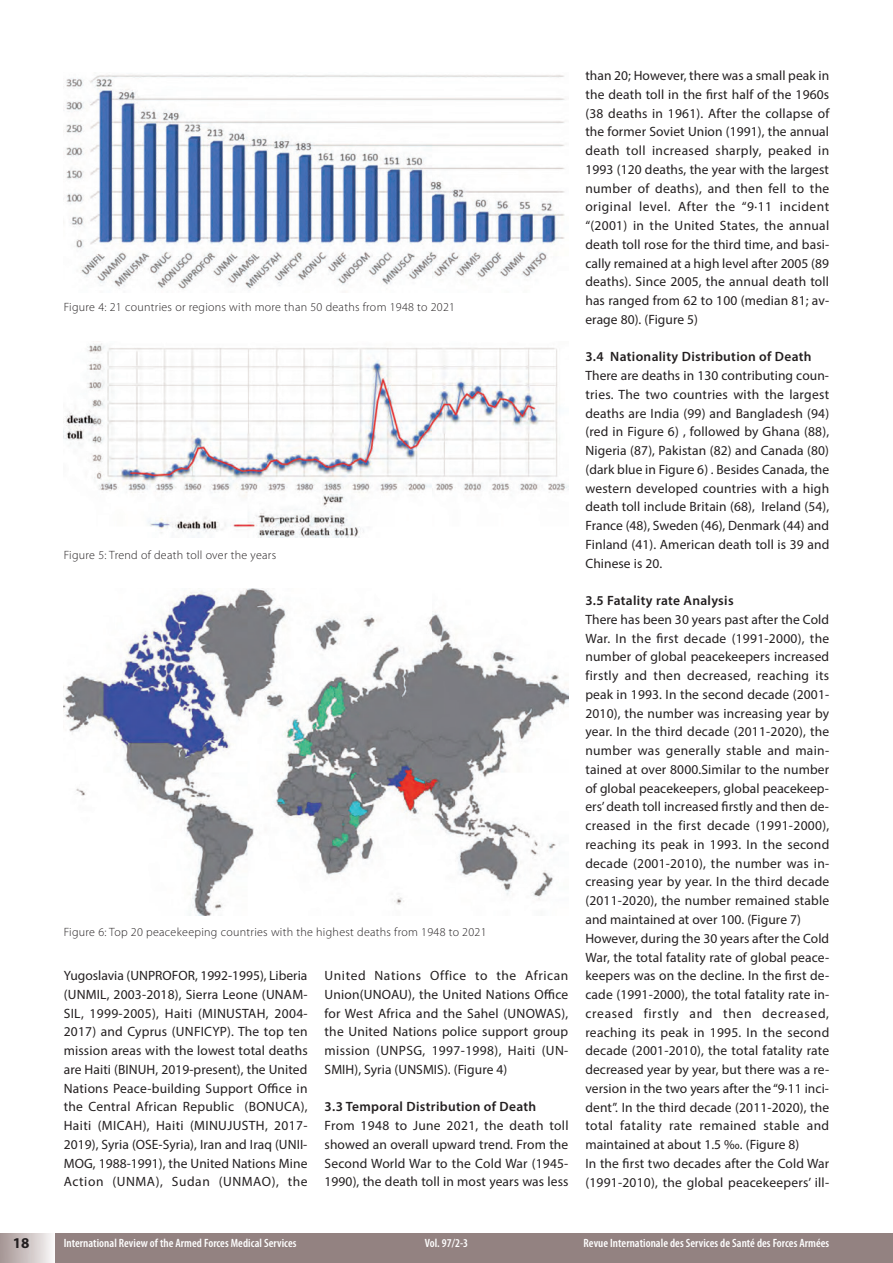
<style>
.page{position:relative;width:893px;height:1263px;background:#fff}
.page>*{position:absolute;margin:0;border:0;box-sizing:border-box;transform-origin:0 0}
.t1{font:700 15px "Myriad Pro";color:#231f20}
.t2{font:13.5px/18.8px "Myriad Pro";letter-spacing:.01em;color:#231f20;text-align:justify}
.t3{font:300 12px "Myriad Pro";letter-spacing:.025em;color:#231f20}
.t4{font:600 condensed 12px "Myriad Pro";letter-spacing:.005em;color:#fff}
.s1{font-weight:600}
</style>
<div class="page">
<div style="left:0;top:1233px;width:55px;height:30px;background:linear-gradient(to right,#a49493,#f9f7f7)"></div>
<div style="left:55px;top:1233px;width:838px;height:30px;background:#938281"></div>
<img style="left:66px;top:74px;width:499px;height:215px">
<img style="left:64px;top:343px;width:504px;height:194px">
<img style="left:64px;top:589px;width:504px;height:326px">
<p class="t1" style="left:13px;top:1233px;width:18px">18</p>
<p class="t3" style="left:64px;top:300px;width:393px">Figure 4: 21 countries or regions with more than 50 deaths from 1948 to 2021</p>
<p class="t3" style="left:64px;top:548px;width:214px">Figure 5: Trend of death toll over the years</p>
<p class="t3" style="left:64px;top:925px;width:424px">Figure 6: Top 20 peacekeeping countries with the highest deaths from 1948 to 2021</p>
<p class="t2" style="left:64px;top:966px;width:245px">Yugoslavia (UNPROFOR, 1992-1995), Liberia (UNMIL, 2003-2018), Sierra Leone (UNAM-SIL, 1999-2005), Haiti (MINUSTAH, 2004- 2017) and Cyprus (UNFICYP). The top ten mission areas with the lowest total deaths are Haiti (BINUH, 2019-present), the United Nations Peace-building Support Office in the Central African Republic (BONUCA), Haiti (MICAH), Haiti (MINUJUSTH, 2017- 2019), Syria (OSE-Syria), Iran and Iraq (UNII-MOG, 1988-1991), the United Nations Mine Action (UNMA), Sudan (UNMAO), the</p>
<p class="t2" style="left:325px;top:966px;width:245px">United Nations Office to the African Union(UNOAU), the United Nations Office for West Africa and the Sahel (UNOWAS), the United Nations police support group mission (UNPSG, 1997-1998), Haiti (UN-SMIH), Syria (UNSMIS). (Figure 4)</p>
<p class="t2" style="left:325px;top:1097px;width:245px;text-align:left"><span class="s1">3.3 Temporal Distribution of Death </span>From 1948 to June 2021, the death toll showed an overall upward trend. From the Second World War to the Cold War (1945- 1990), the death toll in most years was less</p>
<p class="t2" style="left:585px;top:66px;width:245px">than 20; However, there was a small peak in the death toll in the first half of the 1960s (38 deaths in 1961). After the collapse of the former Soviet Union (1991), the annual death toll increased sharply, peaked in 1993 (120 deaths, the year with the largest number of deaths), and then fell to the original level. After the “9·11 incident “(2001) in the United States, the annual death toll rose for the third time, and basi&shy;cally remained at a high level after 2005 (89 deaths). Since 2005, the annual death toll has ranged from 62 to 100 (median 81; av&shy;erage 80). (Figure 5)</p>
<p class="t2" style="left:585px;top:347px;width:245px;text-align:left"><span class="s1">3.4 Nationality Distribution of Death </span>There are deaths in 130 contributing coun&shy;tries. The two countries with the largest deaths are India (99) and Bangladesh (94) (red in Figure 6) , followed by Ghana (88), Nigeria (87), Pakistan (82) and Canada (80) (dark blue in Figure 6) . Besides Canada, the western developed countries with a high death toll include Britain (68), Ireland (54), France (48), Sweden (46), Denmark (44) and Finland (41). American death toll is 39 and Chinese is 20.</p>
<p class="t2" style="left:585px;top:591px;width:245px;text-align:left"><span class="s1">3.5 Fatality rate Analysis<br></span>There has been 30 years past after the Cold War. In the first decade (1991-2000), the number of global peacekeepers increased firstly and then decreased, reaching its peak in 1993. In the second decade (2001- 2010), the number was increasing year by year. In the third decade (2011-2020), the number was generally stable and main&shy;tained at over 8000.Similar to the number of global peacekeepers, global peacekeep&shy;ers’ death toll increased firstly and then de&shy;creased in the first decade (1991-2000), reaching its peak in 1993. In the second decade (2001-2010), the number was in&shy;creasing year by year. In the third decade (2011-2020), the number remained stable and maintained at over 100. (Figure 7)<br>However, during the 30 years after the Cold War, the total fatality rate of global peace&shy;keepers was on the decline. In the first de&shy;cade (1991-2000), the total fatality rate in&shy;creased firstly and then decreased, reaching its peak in 1995. In the second decade (2001-2010), the total fatality rate decreased year by year, but there was a re&shy;version in the two years after the “9·11 inci&shy;dent”. In the third decade (2011-2020), the total fatality rate remained stable and maintained at about 1.5 ‰. (Figure 8)<br>In the first two decades after the Cold War (1991-2010), the global peacekeepers’ ill-</p>
<p class="t4" style="left:64px;top:1236px;width:234px">International Review of the Armed Forces Medical Services</p>
<p class="t4" style="left:425px;top:1236px;width:45px">Vol. 97/2-3</p>
<p class="t4" style="left:584px;top:1236px;width:247px">Revue Internationale des Services de Santé des Forces Armées</p>
</div>
